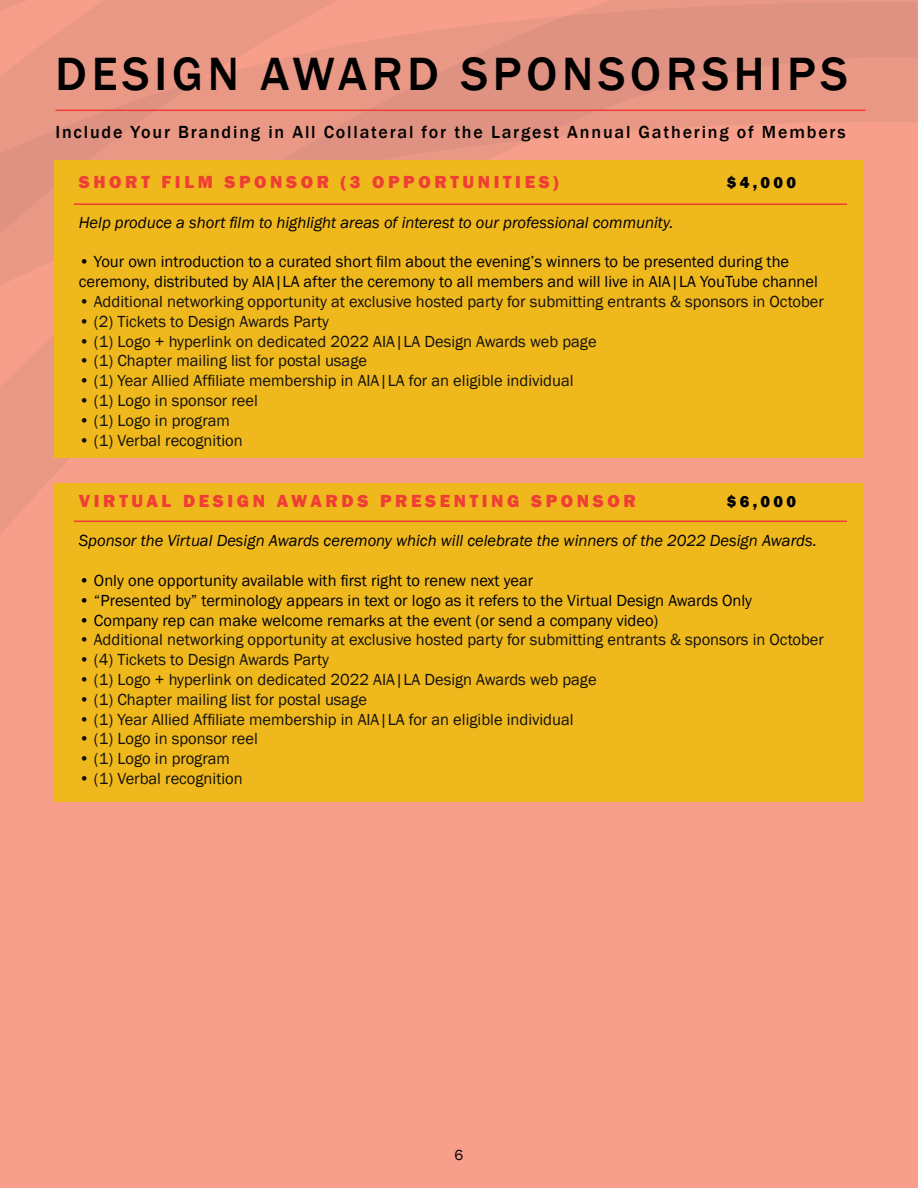
<style>
.page{position:relative;width:918px;height:1188px;background:#fff}
.page>*{position:absolute;margin:0;border:0;box-sizing:border-box;transform-origin:0 0}
.t1{font:500 48px "Franklin Gothic";letter-spacing:.1em;color:#000}
.t2{font:500 18px "Franklin Gothic";letter-spacing:.1em;color:#000}
.t3{font:800 18px "Franklin Gothic";letter-spacing:.2em;color:#ef3e36}
.t4{font:16.5px "Franklin Gothic";color:#13110a}
.t5{font:16.5px/19.8px "Franklin Gothic";color:#000}
.t6{font:italic 16.5px "Franklin Gothic";color:#000}
.t7{font:800 16.5px "Franklin Gothic";letter-spacing:.2em;color:#000}
.t8{font:15px "Franklin Gothic";color:#000}
</style>
<div class="page">
<img style="left:0;top:1px;width:918px;height:1187px">
<div style="left:54px;top:483px;width:810px;height:318px;background:#efb81d"></div>
<hr style="left:56px;top:110px;width:810px;height:1px;background:#ef3e36">
<div style="left:54px;top:160px;width:810px;height:298px;background:#efb81d"></div>
<hr style="left:74px;top:203px;width:773px;height:2px;background:#ef3e36">
<hr style="left:74px;top:521px;width:773px;height:1px;background:#ef3e36">
<h1 class="t1" style="left:56px;top:44px;width:794px">DESIGN AWARD SPONSORSHIPS</h1>
<p class="t2" style="left:56px;top:121px;width:792px">Include Your Branding in All Collateral for the Largest Annual Gathering of Members</p>
<p class="t3" style="left:79px;top:170px;width:481px">SHORT FILM SPONSOR (3 OPPORTUNITIES)</p>
<p class="t7" style="left:727px;top:172px;width:71px">$4,000</p>
<p class="t6" style="left:79px;top:212px;width:596px">Help produce a short film to highlight areas of interest to our professional community.</p>
<p class="t5" style="left:79px;top:252px;width:741px">• Your own introduction to a curated short film about the evening’s winners to be presented during the ceremony, distributed by AIA|LA after the ceremony to all members and will live in AIA|LA YouTube channel</p>
<p class="t4" style="left:79px;top:291px;width:747px">• Additional networking opportunity at exclusive hosted party for submitting entrants &amp; sponsors in October</p>
<p class="t4" style="left:79px;top:311px;width:252px">• (2) Tickets to Design Awards Party</p>
<p class="t4" style="left:79px;top:331px;width:519px">• (1) Logo + hyperlink on dedicated 2022 AIA|LA Design Awards web page</p>
<p class="t4" style="left:79px;top:351px;width:290px">• (1) Chapter mailing list for postal usage</p>
<p class="t4" style="left:79px;top:370px;width:496px">• (1) Year Allied Affiliate membership in AIA|LA for an eligible individual</p>
<p class="t4" style="left:79px;top:390px;width:181px">• (1) Logo in sponsor reel</p>
<p class="t4" style="left:79px;top:410px;width:153px">• (1) Logo in program</p>
<p class="t4" style="left:79px;top:430px;width:165px">• (1) Verbal recognition</p>
<p class="t3" style="left:79px;top:489px;width:559px">VIRTUAL DESIGN AWARDS PRESENTING SPONSOR</p>
<p class="t7" style="left:727px;top:490px;width:71px">$6,000</p>
<p class="t6" style="left:79px;top:530px;width:739px">Sponsor the Virtual Design Awards ceremony which will celebrate the winners of the 2022 Design Awards.</p>
<p class="t5" style="left:79px;top:571px;width:456px">• Only one opportunity available with first right to renew next year</p>
<p class="t5" style="left:79px;top:591px;width:675px">• “Presented by” terminology appears in text or logo as it refers to the Virtual Design Awards Only</p>
<p class="t5" style="left:79px;top:610px;width:581px">• Company rep can make welcome remarks at the event (or send a company video)</p>
<p class="t4" style="left:79px;top:630px;width:747px">• Additional networking opportunity at exclusive hosted party for submitting entrants &amp; sponsors in October</p>
<p class="t4" style="left:79px;top:649px;width:252px">• (4) Tickets to Design Awards Party</p>
<p class="t4" style="left:79px;top:669px;width:519px">• (1) Logo + hyperlink on dedicated 2022 AIA|LA Design Awards web page</p>
<p class="t4" style="left:79px;top:689px;width:290px">• (1) Chapter mailing list for postal usage</p>
<p class="t4" style="left:79px;top:709px;width:496px">• (1) Year Allied Affiliate membership in AIA|LA for an eligible individual</p>
<p class="t4" style="left:79px;top:729px;width:181px">• (1) Logo in sponsor reel</p>
<p class="t4" style="left:79px;top:748px;width:153px">• (1) Logo in program</p>
<p class="t4" style="left:79px;top:768px;width:165px">• (1) Verbal recognition</p>
<p class="t8" style="left:455px;top:1145px;width:10px">6</p>
</div>
